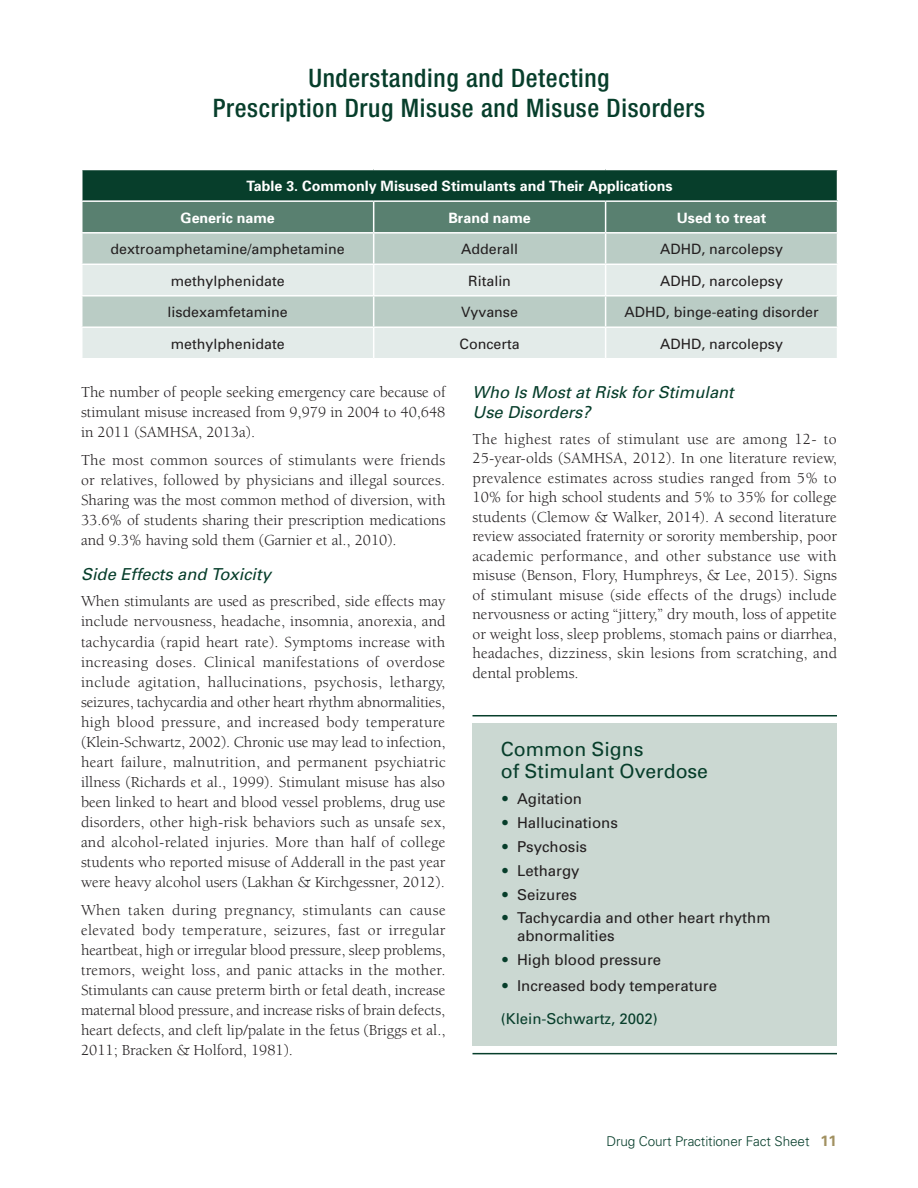
<style>
.page{position:relative;width:918px;height:1188px;background:#fff}
.page>*{position:absolute;margin:0;border:0;box-sizing:border-box;transform-origin:0 0}
.t1{font:500 condensed 25.5px/30px "Helvetica Neue";letter-spacing:.025em;color:#073e2b;text-align:center}
.Call_Out{font:19.5px/22.5px "Univers";color:#073e2b}
.NDCI_Subhead_copy{font:italic 16.5px/19.5px "Univers";color:#073e2b}
.Body_Copy{font:15.75px/20.1px "Berkeley";color:#231f20;text-align:justify}
.t2{font:15px/18px "Univers";color:#231f20}
.Call_Out-2{font:15px "Univers";color:#073e2b}
.Table_Body_Centered{font:14.25px "Univers";color:#231f20}
.Table_Heading{font:700 14.25px "Univers";color:#fff}
.t3{font:300 13.5px "Univers";letter-spacing:-.005em;color:#073e2b}
.s1{font-family:"Berkeley";font-weight:700;font-size:17.25px;color:#073e2b}
.s2{font-weight:700;font-size:15px;color:#a29161}
</style>
<div class="page">
<div style="left:472px;top:723px;width:365px;height:323px;background:#cbd8d2"></div>
<hr style="left:473px;top:1053px;width:364px;height:1px;background:#073e2b">
<hr style="left:473px;top:715px;width:364px;height:1px;background:#073e2b">
<div style="left:82px;top:170px;width:756px;height:31px;background:#073e2b"></div>
<div style="left:82px;top:202px;width:755px;height:30px;background:#598070"></div>
<div style="left:82px;top:234px;width:755px;height:30px;background:#baccc5"></div>
<svg style="left:82px;top:265px;width:755px;height:93px;fill:#e3ebe9"></svg>
<hr style="left:837px;top:170px;width:1px;height:30px;background:#fff">
<hr style="left:81px;top:200px;width:293px;height:2px;background:#fff">
<hr style="left:374px;top:200px;width:232px;height:2px;background:#fff">
<hr style="left:373px;top:202px;width:1px;height:30px;background:#fff">
<hr style="left:606px;top:200px;width:232px;height:2px;background:#fff">
<hr style="left:605px;top:202px;width:1px;height:30px;background:#fff">
<hr style="left:373px;top:234px;width:1px;height:30px;background:#fff">
<hr style="left:605px;top:234px;width:1px;height:30px;background:#fff">
<hr style="left:373px;top:265px;width:1px;height:30px;background:#fff">
<hr style="left:605px;top:265px;width:1px;height:30px;background:#fff">
<hr style="left:81px;top:295px;width:293px;height:2px;background:#fff">
<hr style="left:374px;top:295px;width:232px;height:2px;background:#fff">
<svg style="left:373px;top:297px;width:1px;height:29px"></svg>
<hr style="left:606px;top:295px;width:232px;height:2px;background:#fff">
<svg style="left:605px;top:297px;width:1px;height:29px"></svg>
<hr style="left:81px;top:326px;width:293px;height:2px;background:#fff">
<hr style="left:374px;top:326px;width:232px;height:2px;background:#fff">
<hr style="left:373px;top:328px;width:1px;height:30px;background:#fff">
<hr style="left:606px;top:326px;width:232px;height:2px;background:#fff">
<hr style="left:605px;top:328px;width:1px;height:30px;background:#fff">
<h1 class="t1" style="left:213px;top:63px;width:494px">Understanding and Detecting<br>Prescription Drug Misuse and Misuse Disorders</h1>
<p class="Table_Heading" style="left:247px;top:177px;width:428px">Table 3. Commonly Misused Stimulants and Their Applications</p>
<p class="Table_Heading" style="left:181px;top:209px;width:96px">Generic name</p>
<p class="Table_Heading" style="left:448px;top:209px;width:84px">Brand name</p>
<p class="Table_Heading" style="left:677px;top:209px;width:91px">Used to treat</p>
<p class="Table_Body_Centered" style="left:111px;top:240px;width:236px">dextroamphetamine/amphetamine</p>
<p class="Table_Body_Centered" style="left:461px;top:240px;width:59px">Adderall</p>
<p class="Table_Body_Centered" style="left:660px;top:240px;width:124px">ADHD, narcolepsy</p>
<p class="Table_Body_Centered" style="left:171px;top:272px;width:116px">methylphenidate</p>
<p class="Table_Body_Centered" style="left:468px;top:272px;width:44px">Ritalin</p>
<p class="Table_Body_Centered" style="left:660px;top:272px;width:124px">ADHD, narcolepsy</p>
<p class="Table_Body_Centered" style="left:168px;top:303px;width:122px">lisdexamfetamine</p>
<p class="Table_Body_Centered" style="left:461px;top:303px;width:58px">Vyvanse</p>
<p class="Table_Body_Centered" style="left:625px;top:303px;width:195px">ADHD, binge-eating disorder</p>
<p class="Table_Body_Centered" style="left:171px;top:335px;width:116px">methylphenidate</p>
<p class="Table_Body_Centered" style="left:460px;top:335px;width:62px">Concerta</p>
<p class="Table_Body_Centered" style="left:660px;top:335px;width:124px">ADHD, narcolepsy</p>
<p class="Body_Copy" style="left:81px;top:382px;width:366px">The number of people seeking emergency care because of stimulant misuse increased from 9,979 in 2004 to 40,648 in 2011 (SAMHSA, 2013a).</p>
<p class="Body_Copy" style="left:81px;top:450px;width:366px">The most common sources of stimulants were friends or relatives, followed by physicians and illegal sources.<br>Sharing was the most common method of diversion, with 33.6% of students sharing their prescription medications and 9.3% having sold them (Garnier et al., 2010).</p>
<p class="NDCI_Subhead_copy" style="left:81px;top:564px;width:191px">Side Effects and Toxicity</p>
<p class="Body_Copy" style="left:81px;top:592px;width:366px">When stimulants are used as prescribed, side effects may include nervousness, headache, insomnia, anorexia, and tachycardia (rapid heart rate). Symptoms increase with increasing doses. Clinical manifestations of overdose include agitation, hallucinations, psychosis, lethargy, seizures, tachycardia and other heart rhythm abnormalities, high blood pressure, and increased body temperature (Klein-Schwartz, 2002). Chronic use may lead to infection, heart failure, malnutrition, and permanent psychiatric illness (Richards et al., 1999). Stimulant misuse has also been linked to heart and blood vessel problems, drug use disorders, other high-risk behaviors such as unsafe sex, and alcohol-related injuries. More than half of college students who reported misuse of Adderall in the past year were heavy alcohol users (Lakhan &amp; Kirchgessner, 2012).</p>
<p class="Body_Copy" style="left:81px;top:900px;width:366px">When taken during pregnancy, stimulants can cause elevated body temperature, seizures, fast or irregular heartbeat, high or irregular blood pressure, sleep problems, tremors, weight loss, and panic attacks in the mother.<br>Stimulants can cause preterm birth or fetal death, increase maternal blood pressure, and increase risks of brain defects, heart defects, and cleft lip/palate in the fetus (Briggs et al., 2011; Bracken &amp; Holford, 1981).</p>
<p class="NDCI_Subhead_copy" style="left:472px;top:382px;width:263px">Who Is Most at Risk for Stimulant<br>Use Disorders?</p>
<p class="Body_Copy" style="left:472px;top:430px;width:366px;line-height:19.5px">The highest rates of stimulant use are among 12- to 25-year-olds (SAMHSA, 2012). In one literature review, prevalence estimates across studies ranged from 5% to 10% for high school students and 5% to 35% for college students (Clemow &amp; Walker, 2014). A second literature review associated fraternity or sorority membership, poor academic performance, and other substance use with misuse (Benson, Flory, Humphreys, &amp; Lee, 2015). Signs of stimulant misuse (side effects of the drugs) include nervousness or acting “jittery,” dry mouth, loss of appetite or weight loss, sleep problems, stomach pains or diarrhea, headaches, dizziness, skin lesions from scratching, and dental problems.</p>
<p class="Call_Out" style="left:501px;top:737px;width:209px">Common Signs<br>of Stimulant Overdose</p>
<p class="t2" style="left:501px;top:789px;width:83px"><span class="s1">•</span> Agitation</p>
<p class="t2" style="left:501px;top:813px;width:119px"><span class="s1">•</span> Hallucinations</p>
<p class="t2" style="left:501px;top:837px;width:88px"><span class="s1">•</span> Psychosis</p>
<p class="t2" style="left:501px;top:861px;width:80px"><span class="s1">•</span> Lethargy</p>
<p class="t2" style="left:501px;top:885px;width:78px"><span class="s1">•</span> Seizures</p>
<p class="t2" style="left:517px;top:909px;width:255px;text-indent:-16px"><span class="s1">•</span> Tachycardia and other heart rhythm abnormalities</p>
<p class="t2" style="left:501px;top:951px;width:162px"><span class="s1">•</span> High blood pressure</p>
<p class="t2" style="left:501px;top:976px;width:218px"><span class="s1">•</span> Increased body temperature</p>
<p class="Call_Out-2" style="left:501px;top:1009px;width:158px">(Klein-Schwartz, 2002)</p>
<p class="t3" style="left:606px;top:1133px;width:232px">Drug Court Practitioner Fact Sheet <span class="s2">11</span></p>
</div>
